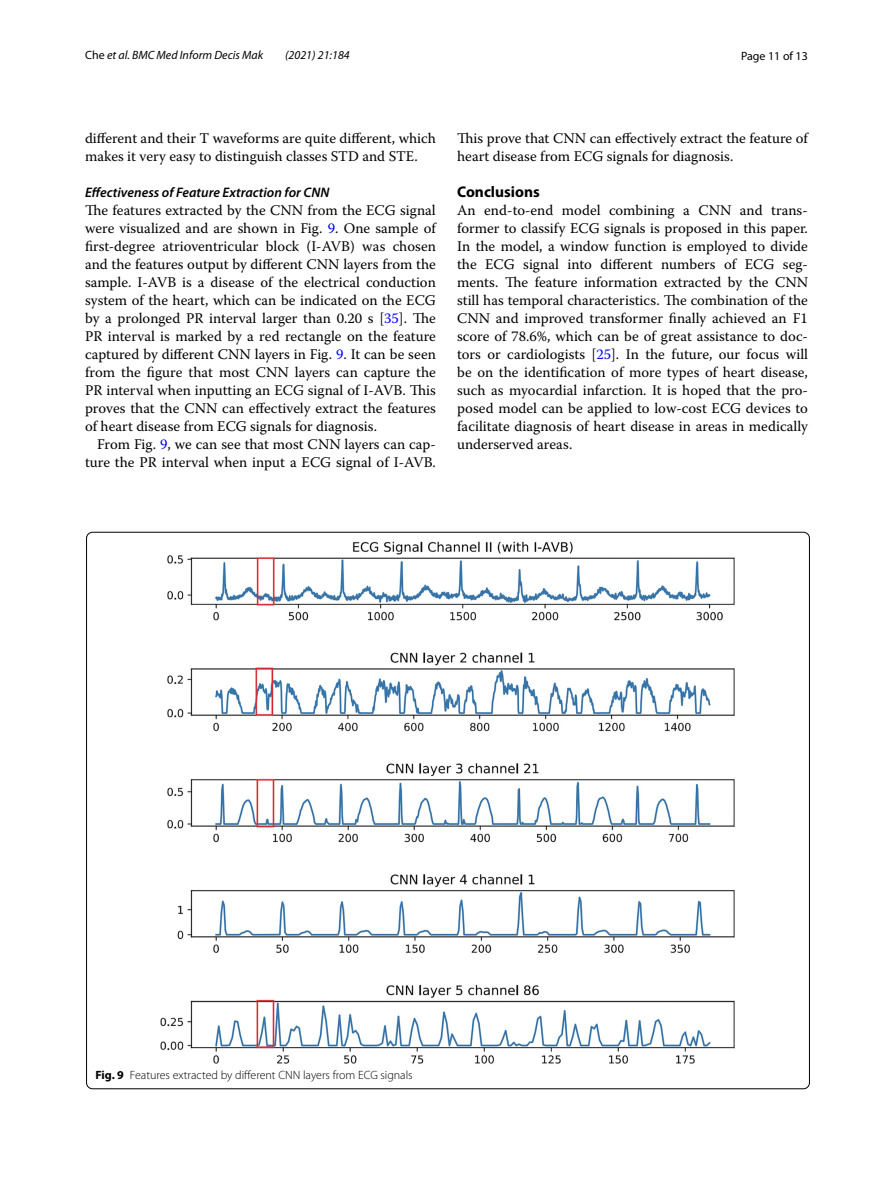
<style>
.page{position:relative;width:893px;height:1187px;background:#fff}
.page>*{position:absolute;margin:0;border:0;box-sizing:border-box;transform-origin:0 0}
.t1{font:700 15.45px "Myriad Pro";color:#000}
.t2{font:14.7px/18px "Warnock Pro";color:#000}
.t3{font:italic 600 13.8px "Myriad Pro";color:#000}
.t4{font:300 12px "Myriad Pro";color:#000}
.t5{font:italic 12px "Myriad Pro";color:#000}
.t6{font:12px "Myriad Pro";color:#000}
.s1{font-style:normal}
.s2{color:#00f}
.s3{font-weight:700}
</style>
<div class="page">
<img style="left:161px;top:541px;width:574px;height:522px">
<p class="t5" style="left:85px;top:48px;width:180px"><span class="s1">Che</span> et al. BMC Med Inform Decis Mak</p>
<p class="t5" style="left:285px;top:48px;width:66px">(2021) 21:184</p>
<p class="t6" style="left:741px;top:48px;width:68px">Page 11 of 13</p>
<p class="t2" style="left:85px;top:128px;width:352px">different and their T waveforms are quite different, which makes it very easy to distinguish classes STD and STE.</p>
<p class="t3" style="left:85px;top:183px;width:246px">Effectiveness of Feature Extraction for CNN</p>
<p class="t2" style="left:85px;top:200px;width:352px;text-align:justify">The features extracted by the CNN from the ECG signal were visualized and are shown in Fig. <span class="s2">9</span>. One sample of first-degree atrioventricular block (I-AVB) was chosen and the features output by different CNN layers from the sample. I-AVB is a disease of the electrical conduction system of the heart, which can be indicated on the ECG by a prolonged PR interval larger than 0.20 s [<span class="s2">35</span>]. The PR interval is marked by a red rectangle on the feature captured by different CNN layers in Fig. <span class="s2">9</span>. It can be seen from the figure that most CNN layers can capture the PR interval when inputting an ECG signal of I-AVB. This proves that the CNN can effectively extract the features of heart disease from ECG signals for diagnosis.</p>
<p class="t2" style="left:85px;top:434px;width:352px;text-align:right">From Fig. <span class="s2">9</span>, we can see that most CNN layers can cap&shy;ture the PR interval when input a ECG signal of I-AVB.</p>
<p class="t2" style="left:457px;top:128px;width:352px">This prove that CNN can effectively extract the feature of heart disease from ECG signals for diagnosis.</p>
<p class="t1" style="left:457px;top:181px;width:84px">Conclusions</p>
<p class="t2" style="left:457px;top:200px;width:352px;text-align:justify">An end-to-end model combining a CNN and trans&shy;former to classify ECG signals is proposed in this paper.<br>In the model, a window function is employed to divide the ECG signal into different numbers of ECG seg&shy;ments. The feature information extracted by the CNN still has temporal characteristics. The combination of the CNN and improved transformer finally achieved an F1 score of 78.6%, which can be of great assistance to doc&shy;tors or cardiologists [<span class="s2">25</span>]. In the future, our focus will be on the identification of more types of heart disease, such as myocardial infarction. It is hoped that the pro&shy;posed model can be applied to low-cost ECG devices to facilitate diagnosis of heart disease in areas in medically underserved areas.</p>
<p class="t4" style="left:96px;top:1068px;width:319px"><span class="s3">Fig. 9</span> Features extracted by different CNN layers from ECG signals</p>
</div>
